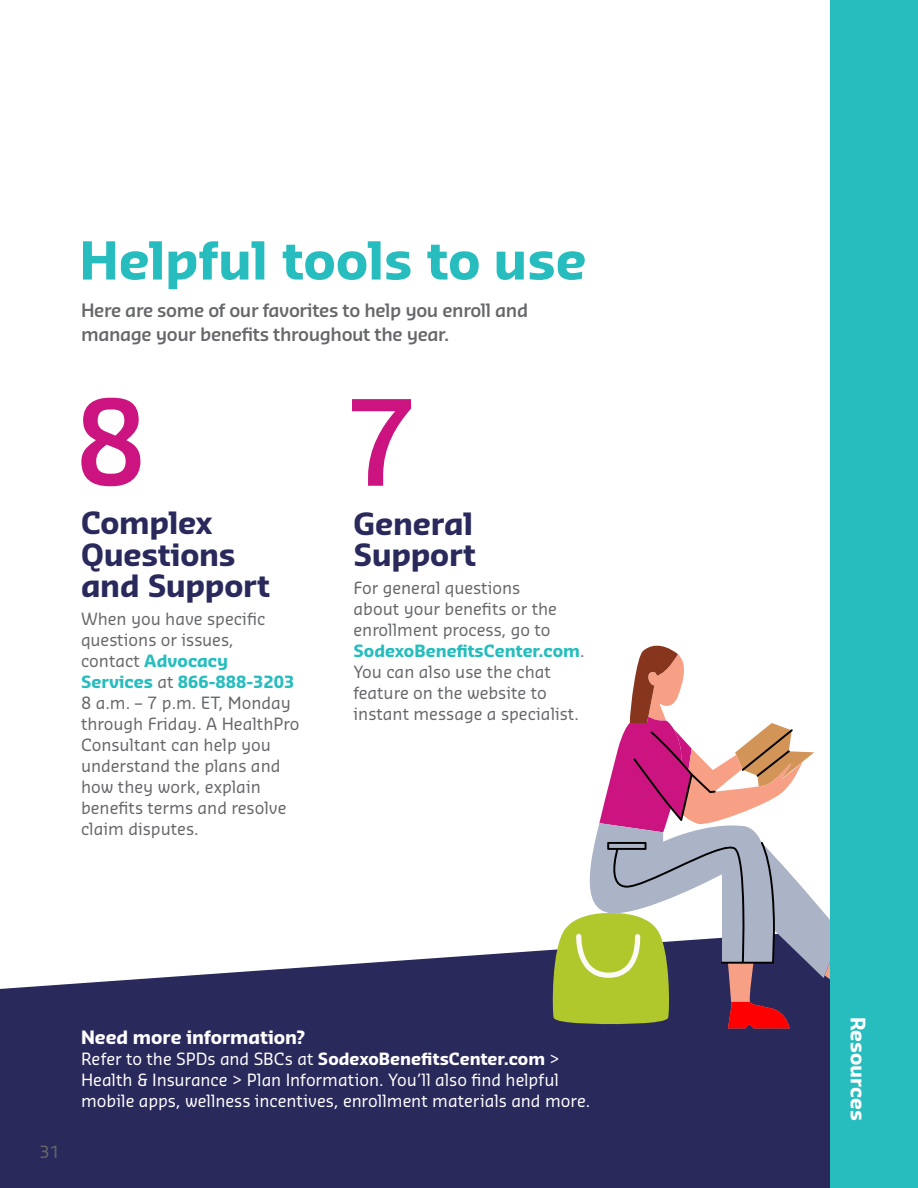
<style>
.page{position:relative;width:918px;height:1188px;background:#fff}
.page>*{position:absolute;margin:0;border:0;box-sizing:border-box;transform-origin:0 0}
.t1{font:600 115.5px "Sansa Pro";color:#cc1480}
.t2{font:700 51px "Sansa Pro";color:#27bdbe}
.t3{font:700 30px/31.5px "Sansa Pro";letter-spacing:-.005em;color:#2a295c}
.t4{font:700 19.5px "Sansa Pro";color:#fff}
.t5{font:600 18px/24px "Sansa Pro";letter-spacing:-.02em;color:#65676a}
.t6{font:700 18px "Sansa Pro";letter-spacing:-.005em;color:#fff}
.t7{font:16.5px/21px "Sansa Pro";color:#65676a}
.t8{font:16.5px/21px "Sansa Pro";letter-spacing:-.005em;color:#fff}
.s1{font-weight:700;color:#27bdbe}
.s2{font-weight:700}
</style>
<div class="page">
<div style="left:0;top:949px;width:830px;height:239px;background:#2a295c"></div>
<svg style="left:551px;top:645px;width:279px;height:383px"></svg>
<div style="left:830px;top:0;width:88px;height:1188px;background:#27bdbe"></div>
<h2 class="t2" style="left:80px;top:225px;width:509px">Helpful tools to use</h2>
<p class="t5" style="left:81px;top:298px;width:449px">Here are some of our favorites to help you enroll and manage your benefits throughout the year.</p>
<h1 class="t1" style="left:75px;top:363px;width:74px">8</h1>
<h3 class="t3" style="left:81px;top:507px;width:190px">Complex<br>Questions and Support</h3>
<p class="t7" style="left:81px;top:608px;width:220px">When you have specific questions or issues,<br>contact <span class="s1">Advocacy<br>Services</span> at <span class="s1">866-888-3203<br></span>8 a.m. – 7 p.m. ET, Monday through Friday. A HealthPro<br>Consultant can help you understand the plans and how they work, explain benefits terms and resolve claim disputes.</p>
<h1 class="t1" style="left:345px;top:363px;width:74px">7</h1>
<h3 class="t3" style="left:354px;top:508px;width:124px">General<br>Support</h3>
<p class="t7" style="left:354px;top:577px;width:233px">For general questions<br>about your benefits or the enrollment process, go to<br><span class="s1">SodexoBenefitsCenter.com</span>.<br>You can also use the chat feature on the website to instant message a specialist.</p>
<p class="t7" style="left:39px;top:1141px;width:22px">31</p>
<p class="t6" style="left:81px;top:1025px;width:225px">Need more information?</p>
<p class="t8" style="left:81px;top:1048px;width:511px">Refer to the SPDs and SBCs at <span class="s2">SodexoBenefitsCenter.com</span> &gt;<br>Health &amp; Insurance &gt; Plan Information. You’ll also find helpful mobile apps, wellness incentives, enrollment materials and more.</p>
<p class="t4" style="left:872px;top:1017px;width:105px;rotate:90deg">Resources</p>
</div>
